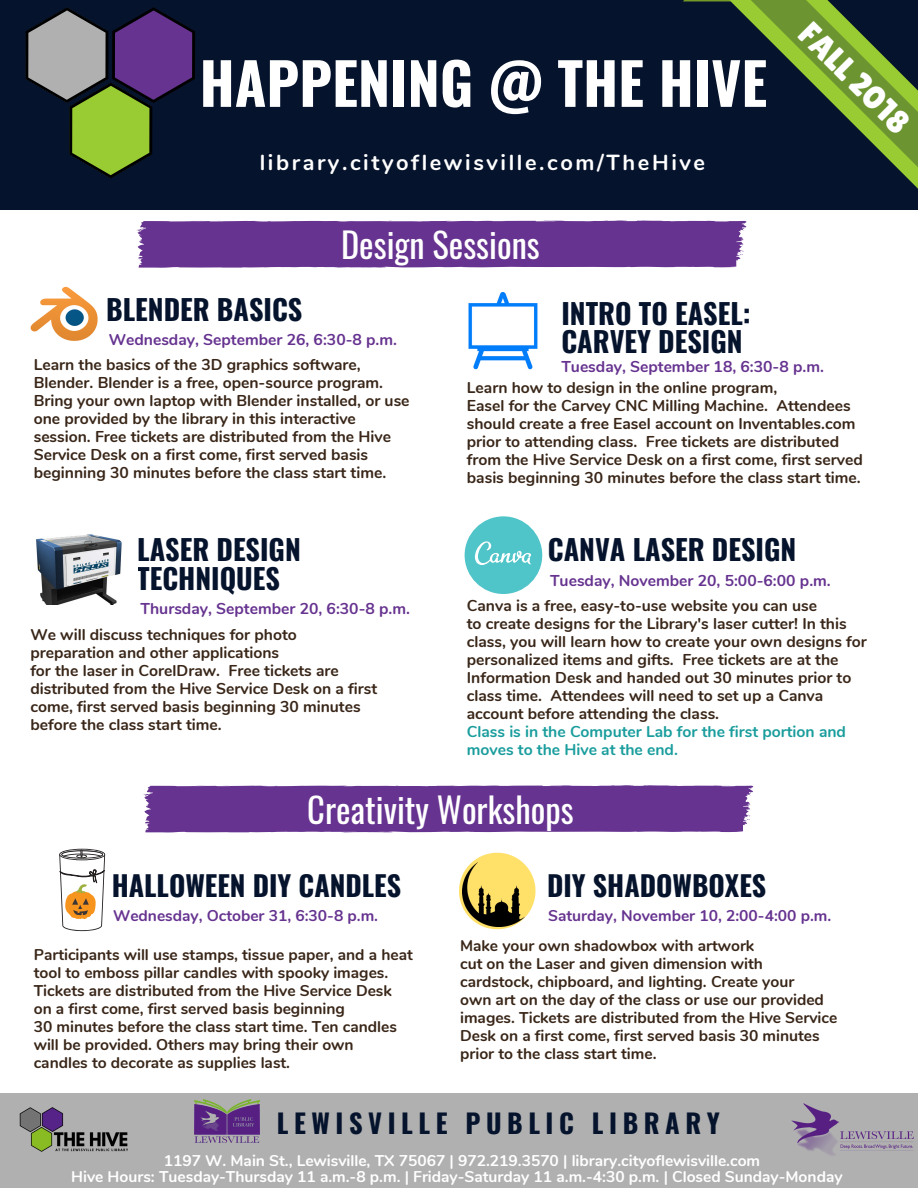
<style>
.page{position:relative;width:918px;height:1188px;background:#fff}
.page>*{position:absolute;margin:0;border:0;box-sizing:border-box;transform-origin:0 0}
.t1{font:700 57.6px "Oswald";color:#fff}
.t2{font:34.5px "Oswald";color:#fff}
.t3{font:32.7px "Lilita One";color:#fff}
.t4{font:700 28.2px/28.2px "Oswald";color:#05132c}
.t5{font:700 28.05px "Oswald";color:#05132c}
.t6{font:700 26.4px "Oswald";letter-spacing:.21em;color:#05132c}
.t7{font:700 21.75px "Nunito";letter-spacing:.12em;color:#fff}
.t8{font:700 15.75px/18px "Nunito";color:#392618}
.t9{font:700 15.75px "Nunito";color:#663390}
.t10{font:700 15.75px/18px "Nunito";color:#1a9d9d}
.t11{font:700 15.6px/18px "Nunito";color:#392618}
.t12{font:700 15.6px "Nunito";color:#fff}
.t13{font:700 15.6px "Nunito";color:#663390}
</style>
<div class="page">
<div style="left:0;top:1094px;width:918px;height:94px;background:#b0b0b0"></div>
<div style="left:0;top:0;width:918px;height:209px;background:#05132c"></div>
<svg style="left:683px;top:209px;width:235px;height:1px"></svg>
<svg style="left:683px;top:0;width:235px;height:189px"></svg>
<svg style="left:25px;top:7px;width:170px;height:171px"></svg>
<svg style="left:136px;top:220px;width:611px;height:48px;background:#6e3e96"></svg>
<img style="left:19px;top:1107px;width:109px;height:45px">
<img style="left:791px;top:1103px;width:123px;height:52px">
<img style="left:36px;top:534px;width:86px;height:70px">
<img style="left:195px;top:1099px;width:65px;height:44px">
<img style="left:30px;top:286px;width:68px;height:55px">
<svg style="left:143px;top:785px;width:611px;height:48px;background:#6e3e96"></svg>
<div style="left:465px;top:516px;width:77px;height:78px;background:#4fc4c9;border-radius:50%"></div>
<svg style="left:474px;top:541px;width:57px;height:24px"></svg>
<svg style="left:59px;top:849px;width:46px;height:82px"></svg>
<svg style="left:459px;top:853px;width:77px;height:76px"></svg>
<img style="left:462px;top:863px;width:62px;height:64px">
<img style="left:468px;top:292px;width:70px;height:78px">
<h1 class="t1" style="left:200px;top:38px;width:569px">HAPPENING @ THE HIVE</h1>
<h3 class="t7" style="left:260px;top:148px;width:447px">library.cityoflewisville.com/TheHive</h3>
<h2 class="t2" style="left:341px;top:218px;width:200px">Design Sessions</h2>
<h3 class="t3" style="left:818px;top:14px;width:143px;rotate:45deg">FALL 2018</h3>
<h3 class="t4" style="left:106px;top:294px;width:198px">BLENDER BASICS</h3>
<p class="t9" style="left:109px;top:329px;width:290px">Wednesday, September 26, 6:30-8 p.m.</p>
<p class="t8" style="left:34px;top:356px;width:377px">Learn the basics of the 3D graphics software, Blender. Blender is a free, open-source program.<br>Bring your own laptop with Blender installed, or use one provided by the library in this interactive session. Free tickets are distributed from the Hive Service Desk on a first come, first served basis beginning 30 minutes before the class start time.</p>
<h3 class="t4" style="left:137px;top:535px;width:165px">LASER DESIGN<br>TECHNIQUES</h3>
<p class="t9" style="left:141px;top:598px;width:271px">Thursday, September 20, 6:30-8 p.m.</p>
<p class="t8" style="left:30px;top:626px;width:348px">We will discuss techniques for photo preparation and other applications<br>for the laser in CorelDraw. Free tickets are distributed from the Hive Service Desk on a first come, first served basis beginning 30 minutes before the class start time.</p>
<h3 class="t4" style="left:561px;top:298px;width:191px">INTRO TO EASEL:<br>CARVEY DESIGN</h3>
<p class="t9" style="left:561px;top:356px;width:264px">Tuesday, September 18, 6:30-8 p.m.</p>
<p class="t8" style="left:467px;top:379px;width:397px">Learn how to design in the online program,<br>Easel for the Carvey CNC Milling Machine. Attendees should create a free Easel account on Inventables.com prior to attending class. Free tickets are distributed from the Hive Service Desk on a first come, first served basis beginning 30 minutes before the class start time.</p>
<h3 class="t4" style="left:548px;top:535px;width:250px">CANVA LASER DESIGN</h3>
<p class="t9" style="left:550px;top:570px;width:282px">Tuesday, November 20, 5:00-6:00 p.m.</p>
<p class="t8" style="left:467px;top:597px;width:401px">Canva is a free, easy-to-use website you can use<br>to create designs for the Library's laser cutter! In this class, you will learn how to create your own designs for personalized items and gifts. Free tickets are at the Information Desk and handed out 30 minutes prior to class time. Attendees will need to set up a Canva account before attending the class.</p>
<p class="t10" style="left:467px;top:723px;width:381px">Class is in the Computer Lab for the first portion and moves to the Hive at the end.</p>
<h2 class="t2" style="left:307px;top:782px;width:268px">Creativity Workshops</h2>
<h3 class="t5" style="left:112px;top:863px;width:291px">HALLOWEEN DIY CANDLES</h3>
<p class="t13" style="left:113px;top:905px;width:267px">Wednesday, October 31, 6:30-8 p.m.</p>
<p class="t11" style="left:34px;top:946px;width:381px">Participants will use stamps, tissue paper, and a heat tool to emboss pillar candles with spooky images.<br>Tickets are distributed from the Hive Service Desk on a first come, first served basis beginning<br>30 minutes before the class start time. Ten candles will be provided. Others may bring their own<br>candles to decorate as supplies last.</p>
<h3 class="t5" style="left:547px;top:863px;width:221px">DIY SHADOWBOXES</h3>
<p class="t13" style="left:548px;top:905px;width:285px">Saturday, November 10, 2:00-4:00 p.m.</p>
<p class="t11" style="left:460px;top:937px;width:379px">Make your own shadowbox with artwork<br>cut on the Laser and given dimension with cardstock, chipboard, and lighting. Create your<br>own art on the day of the class or use our provided images. Tickets are distributed from the Hive Service Desk on a first come, first served basis 30 minutes prior to the class start time.</p>
<h3 class="t6" style="left:277px;top:1103px;width:444px">LEWISVILLE PUBLIC LIBRARY</h3>
<p class="t12" style="left:164px;top:1150px;width:598px">1197 W. Main St., Lewisville, TX 75067 | 972.219.3570 | library.cityoflewisville.com</p>
<p class="t12" style="left:71px;top:1167px;width:773px">Hive Hours: Tuesday-Thursday 11 a.m.-8 p.m. | Friday-Saturday 11 a.m.-4:30 p.m. | Closed Sunday-Monday</p>
</div>
